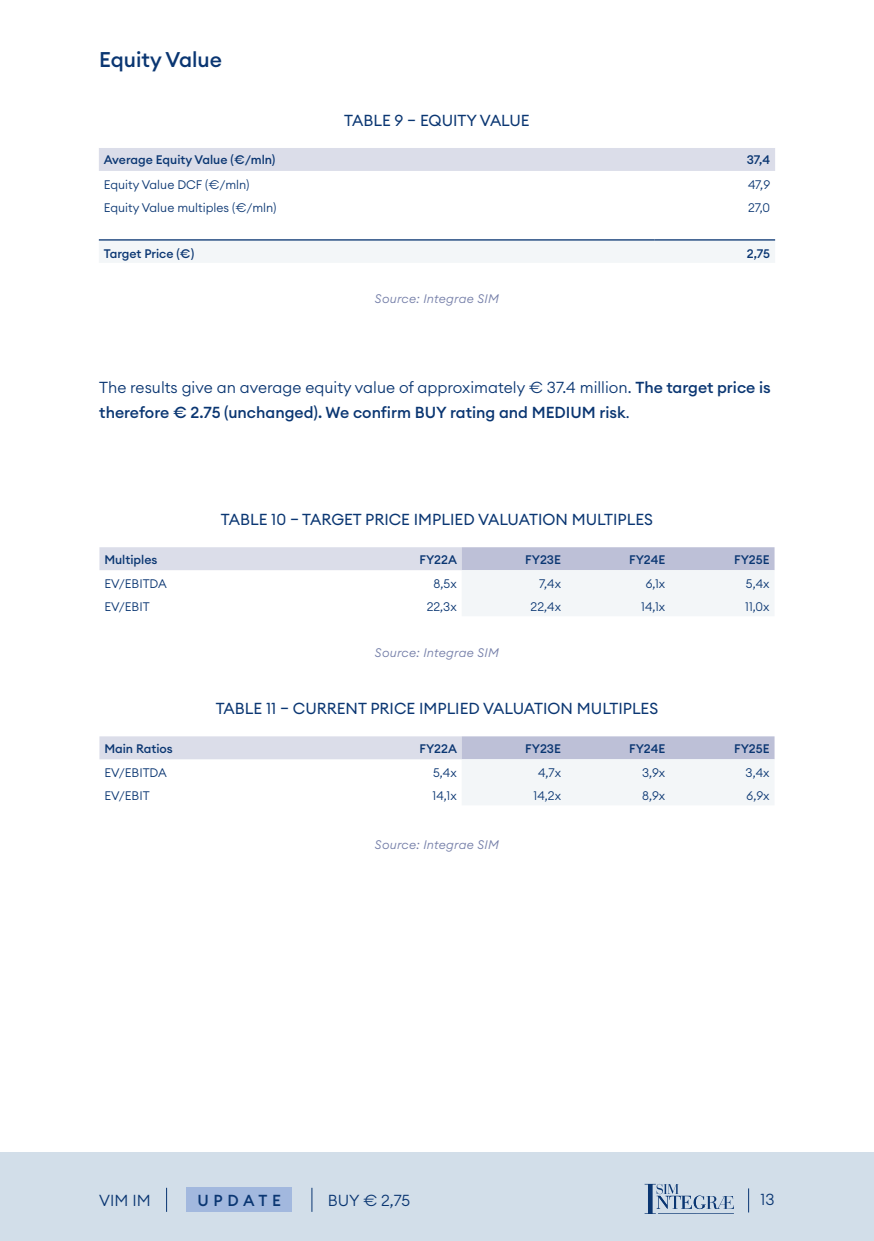
<style>
.page{position:relative;width:874px;height:1241px;background:#fff}
.page>*{position:absolute;margin:0;border:0;box-sizing:border-box;transform-origin:0 0}
.Heading_3{font:500 21px "Euclid Circular A";color:#0a3672}
.t1{font:500 15.75px/24.5px "Euclid Circular A";color:#0a3672}
.intestazione_tabelle_e_grafici{font:15.75px "Euclid Circular A";color:#0a3672}
.t2{font:300 15.75px "Euclid Circular A";color:#0a3672}
.t3{font:500 15.75px "Euclid Circular A";letter-spacing:.3em;color:#0a3672}
.par_tabella_base{font:300 12.25px "Euclid Circular A";color:#0a3672}
.par_tabella_base-2{font:500 12.25px "Euclid Circular A";color:#0a3672}
.source{font:italic 300 12.25px "Euclid Circular A";letter-spacing:.02em;color:#747ea8}
.par_tabella_intestazione{font:500 12.25px "Euclid Circular A";letter-spacing:-.005em;color:#0a3672}
.s1{font-weight:300}
</style>
<div class="page">
<div style="left:0;top:1152px;width:873px;height:88px;background:#d2dee9"></div>
<svg style="left:166px;top:1187px;width:1px;height:24px"></svg>
<div style="left:186px;top:1187px;width:106px;height:24px;background:#a2b8de"></div>
<svg style="left:311px;top:1187px;width:1px;height:24px"></svg>
<svg style="left:644px;top:1183px;width:89px;height:30px"></svg>
<div style="left:99px;top:148px;width:675px;height:23px;background:#dbdde9"></div>
<div style="left:99px;top:240px;width:675px;height:23px;background:#f3f6f8"></div>
<hr style="left:99px;top:239px;width:555px;height:1px;background:#0a3672">
<hr style="left:654px;top:239px;width:120px;height:1px;background:#0a3672">
<svg style="left:99px;top:547px;width:675px;height:69px"></svg>
<svg style="left:99px;top:736px;width:675px;height:69px"></svg>
<p class="Heading_3" style="left:99px;top:46px;width:124px">Equity Value</p>
<p class="intestazione_tabelle_e_grafici" style="left:344px;top:110px;width:187px">TABLE 9 – EQUITY VALUE</p>
<p class="par_tabella_base-2" style="left:104px;top:152px;width:173px">Average Equity Value (€/mln)</p>
<p class="par_tabella_base-2" style="left:746px;top:152px;width:25px">37,4</p>
<p class="par_tabella_base" style="left:104px;top:177px;width:147px">Equity Value DCF (€/mln)</p>
<p class="par_tabella_base" style="left:747px;top:177px;width:24px">47,9</p>
<p class="par_tabella_base" style="left:104px;top:200px;width:174px">Equity Value multiples (€/mln)</p>
<p class="par_tabella_base" style="left:747px;top:200px;width:24px">27,0</p>
<p class="par_tabella_intestazione" style="left:104px;top:245px;width:92px">Target Price (€)</p>
<p class="par_tabella_intestazione" style="left:746px;top:245px;width:25px">2,75</p>
<p class="source" style="left:375px;top:291px;width:125px">Source: Integrae SIM</p>
<p class="t1" style="left:99px;top:375px;width:672px"><span class="s1">The results give an average equity value of approximately € 37.4 million.</span> The target price is therefore € 2.75 (unchanged). We confirm BUY rating and MEDIUM risk<span class="s1">.</span></p>
<p class="intestazione_tabelle_e_grafici" style="left:221px;top:509px;width:433px">TABLE 10 – TARGET PRICE IMPLIED VALUATION MULTIPLES</p>
<p class="par_tabella_base-2" style="left:104px;top:551px;width:55px">Multiples</p>
<p class="par_tabella_base-2" style="left:419px;top:551px;width:39px">FY22A</p>
<p class="par_tabella_base-2" style="left:525px;top:551px;width:37px">FY23E</p>
<p class="par_tabella_base-2" style="left:629px;top:551px;width:38px">FY24E</p>
<p class="par_tabella_base-2" style="left:733px;top:551px;width:37px">FY25E</p>
<p class="par_tabella_base" style="left:104px;top:576px;width:64px">EV/EBITDA</p>
<p class="par_tabella_base" style="left:433px;top:576px;width:25px">8,5x</p>
<p class="par_tabella_base" style="left:539px;top:576px;width:23px">7,4x</p>
<p class="par_tabella_base" style="left:645px;top:576px;width:21px">6,1x</p>
<p class="par_tabella_base" style="left:745px;top:576px;width:25px">5,4x</p>
<p class="par_tabella_base" style="left:104px;top:599px;width:47px">EV/EBIT</p>
<p class="par_tabella_base" style="left:426px;top:599px;width:32px">22,3x</p>
<p class="par_tabella_base" style="left:530px;top:599px;width:32px">22,4x</p>
<p class="par_tabella_base" style="left:641px;top:599px;width:26px">14,1x</p>
<p class="par_tabella_base" style="left:744px;top:599px;width:26px">11,0x</p>
<p class="source" style="left:375px;top:644px;width:125px">Source: Integrae SIM</p>
<p class="intestazione_tabelle_e_grafici" style="left:215px;top:698px;width:444px">TABLE 11 – CURRENT PRICE IMPLIED VALUATION MULTIPLES</p>
<p class="par_tabella_base-2" style="left:104px;top:740px;width:70px">Main Ratios</p>
<p class="par_tabella_base-2" style="left:419px;top:740px;width:39px">FY22A</p>
<p class="par_tabella_base-2" style="left:525px;top:740px;width:37px">FY23E</p>
<p class="par_tabella_base-2" style="left:629px;top:740px;width:38px">FY24E</p>
<p class="par_tabella_base-2" style="left:733px;top:740px;width:37px">FY25E</p>
<p class="par_tabella_base" style="left:104px;top:765px;width:64px">EV/EBITDA</p>
<p class="par_tabella_base" style="left:433px;top:765px;width:25px">5,4x</p>
<p class="par_tabella_base" style="left:537px;top:765px;width:24px">4,7x</p>
<p class="par_tabella_base" style="left:641px;top:765px;width:25px">3,9x</p>
<p class="par_tabella_base" style="left:745px;top:765px;width:25px">3,4x</p>
<p class="par_tabella_base" style="left:104px;top:788px;width:47px">EV/EBIT</p>
<p class="par_tabella_base" style="left:432px;top:788px;width:26px">14,1x</p>
<p class="par_tabella_base" style="left:533px;top:788px;width:29px">14,2x</p>
<p class="par_tabella_base" style="left:641px;top:788px;width:25px">8,9x</p>
<p class="par_tabella_base" style="left:746px;top:788px;width:25px">6,9x</p>
<p class="source" style="left:375px;top:837px;width:125px">Source: Integrae SIM</p>
<p class="t2" style="left:99px;top:1189px;width:53px">VIM IM</p>
<p class="t3" style="left:197px;top:1190px;width:85px">UPDATE</p>
<p class="t2" style="left:327px;top:1189px;width:84px">BUY € 2,75</p>
<p class="t2" style="left:760px;top:1188px;width:16px">13</p>
</div>
